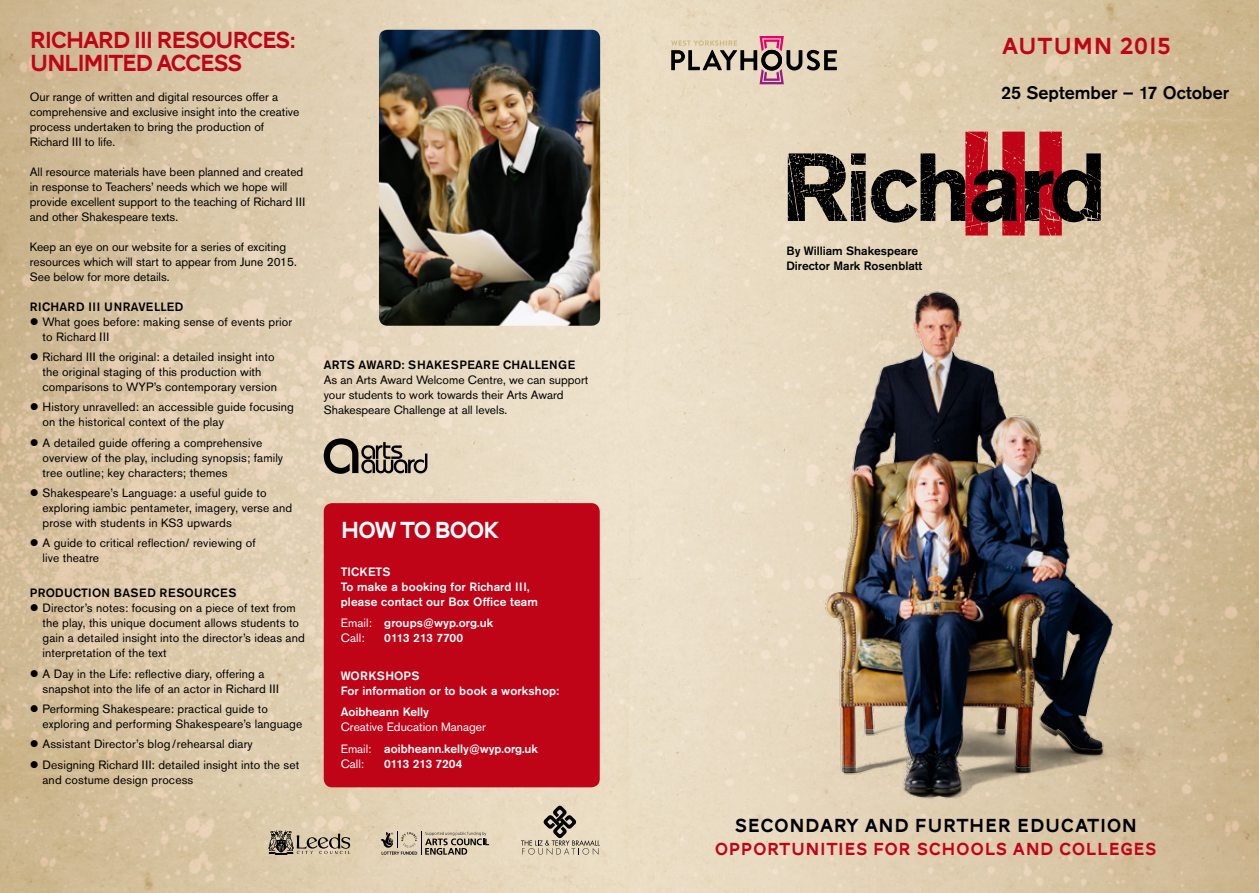
<style>
.page{position:relative;width:1259px;height:893px;background:#fff}
.page>*{position:absolute;margin:0;border:0;box-sizing:border-box;transform-origin:0 0}
.t1{font:24px/22.5px "AW Conqueror Carved One";letter-spacing:-.06em;color:#c00418}
.t2{font:24px "AW Conqueror Carved One";letter-spacing:.03em;color:#c00418}
.t3{font:24px "AW Conqueror Carved One";letter-spacing:-.06em;color:#fff}
.t4{font:19.5px "AW Conqueror Carved One";letter-spacing:.03em;color:#000}
.t5{font:18px "AW Conqueror Carved One";letter-spacing:.03em;color:#c00418}
.t6{font:500 18px "Akzidenz Grotesk Pro";color:#000}
.t7{font:12px/15px "Akzidenz Grotesk Pro";letter-spacing:.01em;color:#000}
.t8{font:500 12px/15px "Akzidenz Grotesk Pro";letter-spacing:.01em;color:#fff}
.t9{font:500 12px "Akzidenz Grotesk Pro";letter-spacing:.02em;color:#000}
.t10{font:12px/21.3px "Akzidenz Grotesk Pro";color:#fff}
.t11{font:500 12px/15px "Akzidenz Grotesk Pro";color:#000}
.t12{font:500 12px "Akzidenz Grotesk Pro";letter-spacing:-.02em;color:#fff}
.t13{font:500 12px "Akzidenz Grotesk Pro";letter-spacing:-.01em;color:#fff}
.s1{font-weight:400}
.s2{font-weight:500}
</style>
<div class="page">
<img style="left:0;top:0;width:629px;height:893px">
<img style="left:629px;top:0;width:630px;height:893px">
<svg style="left:671px;top:36px;width:166px;height:12px"></svg>
<img style="left:522px;top:48px;width:737px;height:838px">
<svg style="left:788px;top:132px;width:312px;height:104px"></svg>
<svg style="left:324px;top:438px;width:103px;height:36px"></svg>
<div style="left:324px;top:503px;width:276px;height:284px;background:#c00418;border-radius:9px"></div>
<img style="left:379px;top:30px;width:221px;height:296px">
<svg style="left:268px;top:830px;width:82px;height:25px"></svg>
<svg style="left:381px;top:831px;width:108px;height:24px"></svg>
<svg style="left:521px;top:805px;width:79px;height:50px"></svg>
<svg style="left:31px;top:318px;width:7px;height:7px"></svg>
<svg style="left:31px;top:353px;width:7px;height:7px"></svg>
<svg style="left:31px;top:403px;width:7px;height:7px"></svg>
<svg style="left:31px;top:439px;width:7px;height:7px"></svg>
<svg style="left:31px;top:489px;width:7px;height:7px"></svg>
<svg style="left:31px;top:539px;width:7px;height:7px"></svg>
<svg style="left:31px;top:605px;width:7px;height:7px"></svg>
<svg style="left:31px;top:670px;width:7px;height:7px"></svg>
<svg style="left:31px;top:705px;width:7px;height:7px"></svg>
<svg style="left:31px;top:740px;width:7px;height:8px"></svg>
<svg style="left:31px;top:761px;width:7px;height:7px"></svg>
<h1 class="t1" style="left:30px;top:31px;width:267px">RICHARD III RESOURCES:<br>UNLIMITED ACCESS</h1>
<p class="t7" style="left:30px;top:89px;width:271px">Our range of written and digital resources offer a comprehensive and exclusive insight into the creative process undertaken to bring the production of Richard III to life.</p>
<p class="t7" style="left:30px;top:164px;width:277px">All resource materials have been planned and created in response to Teachers’ needs which we hope will provide excellent support to the teaching of Richard III and other Shakespeare texts.</p>
<p class="t7" style="left:30px;top:239px;width:268px">Keep an eye on our website for a series of exciting resources which will start to appear from June 2015.<br>See below for more details.</p>
<p class="t9" style="left:30px;top:299px;width:155px">RICHARD III UNRAVELLED</p>
<p class="t7" style="left:43px;top:314px;width:251px">What goes before: making sense of events prior to Richard III</p>
<p class="t7" style="left:43px;top:349px;width:236px">Richard III the original: a detailed insight into the original staging of this production with comparisons to WYP’s contemporary version</p>
<p class="t7" style="left:43px;top:399px;width:253px">History unravelled: an accessible guide focusing on the historical context of the play</p>
<p class="t7" style="left:43px;top:435px;width:242px">A detailed guide offering a comprehensive overview of the play, including synopsis; family tree outline; key characters; themes</p>
<p class="t7" style="left:43px;top:485px;width:251px">Shakespeare’s Language: a useful guide to exploring iambic pentameter, imagery, verse and prose with students in KS3 upwards</p>
<p class="t7" style="left:43px;top:535px;width:215px">A guide to critical reflection/ reviewing of live theatre</p>
<p class="t9" style="left:30px;top:585px;width:208px">PRODUCTION BASED RESOURCES</p>
<p class="t7" style="left:43px;top:601px;width:264px">Director’s notes: focusing on a piece of text from the play, this unique document allows students to gain a detailed insight into the director’s ideas and interpretation of the text</p>
<p class="t7" style="left:43px;top:666px;width:238px">A Day in the Life: reflective diary, offering a snapshot into the life of an actor in Richard III</p>
<p class="t7" style="left:43px;top:701px;width:261px">Performing Shakespeare: practical guide to exploring and performing Shakespeare’s language</p>
<p class="t7" style="left:43px;top:734px;width:258px;line-height:20.2px">Assistant Director’s blog/rehearsal diary<br>Designing Richard III: detailed insight into the set</p>
<p class="t7" style="left:43px;top:772px;width:152px">and costume design process</p>
<p class="t9" style="left:324px;top:357px;width:253px">ARTS AWARD: SHAKESPEARE CHALLENGE</p>
<p class="t7" style="left:324px;top:372px;width:266px">As an Arts Award Welcome Centre, we can support your students to work towards their Arts Award<br>Shakespeare Challenge at all levels.</p>
<h1 class="t3" style="left:341px;top:520px;width:160px">HOW TO BOOK</h1>
<p class="t8" style="left:341px;top:564px;width:199px">TICKETS<br>To make a booking for Richard III, please contact our Box Office team</p>
<p class="t8" style="left:341px;top:615px;width:154px"><span class="s1">Email:</span> groups@wyp.org.uk<br><span class="s1">Call:</span></p>
<p class="t12" style="left:384px;top:630px;width:80px">0113 213 7700</p>
<p class="t8" style="left:341px;top:668px;width:220px">WORKSHOPS<br>For information or to book a workshop:</p>
<p class="t8" style="left:341px;top:704px;width:90px">Aoibheann Kelly</p>
<p class="t10" style="left:341px;top:716px;width:199px">Creative Education Manager<br>Email: <span class="s2">aoibheann.kelly@wyp.org.uk</span></p>
<p class="t10" style="left:341px;top:753px;width:25px">Call:</p>
<p class="t13" style="left:384px;top:756px;width:80px">0113 213 7204</p>
<p class="t11" style="left:786px;top:243px;width:137px">By William Shakespeare<br>Director Mark Rosenblatt</p>
<h1 class="t2" style="left:1002px;top:36px;width:170px">AUTUMN 2015</h1>
<h3 class="t6" style="left:1001px;top:81px;width:230px">25 September – 17 October</h3>
<h2 class="t4" style="left:734px;top:817px;width:404px">SECONDARY AND FURTHER EDUCATION</h2>
<h3 class="t5" style="left:715px;top:841px;width:443px">OPPORTUNITIES FOR SCHOOLS AND COLLEGES</h3>
</div>
